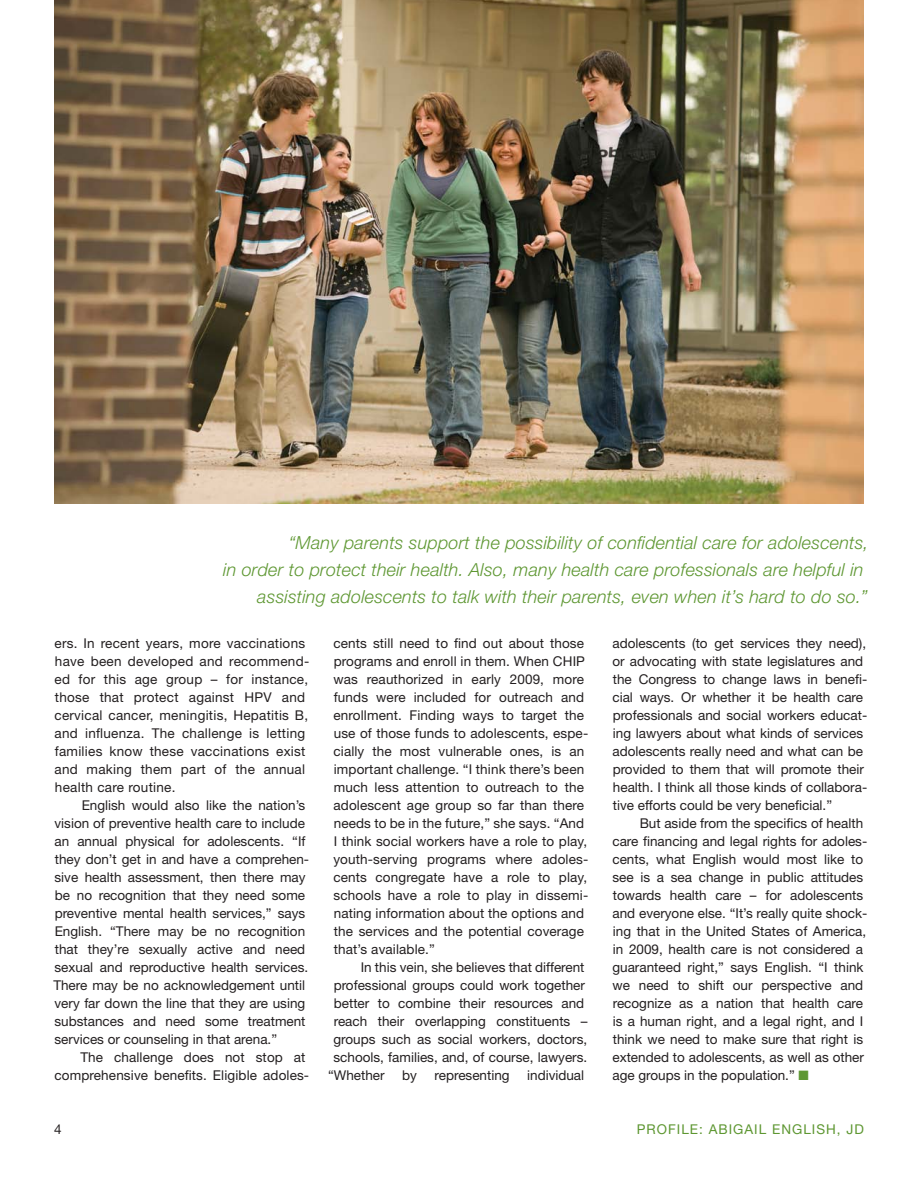
<style>
.page{position:relative;width:918px;height:1188px;background:#fff}
.page>*{position:absolute;margin:0;border:0;box-sizing:border-box;transform-origin:0 0}
.t1{font:italic 300 18px/27px "Helvetica Neue";letter-spacing:.01em;color:#5e9732;text-align:right}
.t2{font:13.5px/18px "Helvetica Neue";color:#231f20}
.t3{font:13.5px/18px "Helvetica Neue";letter-spacing:.02em;color:#231f20}
.t4{font:13.5px "Helvetica Neue";letter-spacing:.075em;color:#5e9732}
.s1{color:#5e9732}
</style>
<div class="page">
<img style="left:54px;top:0;width:810px;height:504px">
<p class="t1" style="left:223px;top:529px;width:647px">“Many parents support the possibility of confidential care for adolescents,<br>in order to protect their health. Also, many health care professionals are helpful in assisting adolescents to talk with their parents, even when it’s hard to do so.”</p>
<p class="t3" style="left:54px;top:634px;width:256px">ers. I n recent years, more vaccinations have been developed and recommend&shy;ed for this age group – for instance, those that protect against H PV and cervical cancer, meningitis, Hepatitis B, and influenza. The challenge is letting families know these vaccinations exist and making them part of the annual health care routine.</p>
<p class="t2" style="left:53px;top:796px;width:257px;text-indent:28px">English would also like the nation’s vision of preventive health care to include an annual physical for adolescents. “If they don’t get in and have a comprehen&shy;sive health assessment, then there may be no recognition that they need some preventive mental health services,” says English. “There may be no recognition that they’re sexually active and need sexual and reproductive health services.<br>There may be no acknowledgement until very far down the line that they are using substances and need some treatment services or counseling in that arena.”</p>
<p class="t2" style="left:54px;top:1048px;width:256px;text-align:right">The challenge does not stop at comprehensive benefits. Eligible adoles-</p>
<p class="t2" style="left:54px;top:1120px;width:9px">4</p>
<p class="t2" style="left:333px;top:634px;width:256px">cents still need to find out about those programs and enroll in them. When CHI P was reauthorized in early 2009, more funds were included for outreach and enrollment. Finding ways to target the use of those funds to adolescents, espe&shy;cially the most vulnerable ones, is an important challenge. “I think there’s been much less attention to outreach to the adolescent age group so far than there needs to be in the future,” she says. “And I think social workers have a role to play, youth-serving programs where adoles&shy;cents congregate have a role to play, schools have a role to play in dissemi&shy;nating information about the options and the services and the potential coverage that’s available.”</p>
<p class="t2" style="left:361px;top:958px;width:225px">I n this vein, she believes that different</p>
<p class="t2" style="left:334px;top:976px;width:253px">professional groups could work together</p>
<p class="t2" style="left:334px;top:994px;width:252px">better to combine their resources and</p>
<p class="t2" style="left:334px;top:1012px;width:255px">reach their overlapping constituents –</p>
<p class="t2" style="left:333px;top:1030px;width:255px">groups such as social workers, doctors,</p>
<p class="t2" style="left:334px;top:1048px;width:255px">schools, families, and, of course, lawyers.</p>
<p class="t2" style="left:328px;top:1066px;width:58px">“Whether</p>
<p class="t2" style="left:402px;top:1066px;width:16px">by</p>
<p class="t2" style="left:435px;top:1066px;width:77px">representing</p>
<p class="t2" style="left:527px;top:1066px;width:59px">individual</p>
<p class="t2" style="left:612px;top:634px;width:256px">adolescents (to get services they need), or advocating with state legislatures and the Congress to change laws in benefi&shy;cial ways. Or whether it be health care professionals and social workers educat&shy;ing lawyers about what kinds of services adolescents really need and what can be provided to them that will promote their health. I think all those kinds of collabora&shy;tive efforts could be very beneficial.”</p>
<p class="t2" style="left:612px;top:814px;width:256px;text-indent:27px">But aside from the specifics of health care financing and legal rights for adoles&shy;cents, what English would most like to see is a sea change in public attitudes towards health care – for adolescents and everyone else. “It’s really quite shock&shy;ing that in the United States of America, in 2009, health care is not considered a guaranteed right,” says English. “I think we need to shift our perspective and recognize as a nation that health care is a human right, and a legal right, and I think we need to make sure that right is extended to adolescents, as well as other age groups in the population.” <span class="s1">■</span></p>
<p class="t4" style="left:637px;top:1121px;width:219px">Profile: Abigail English, JD</p>
</div>
